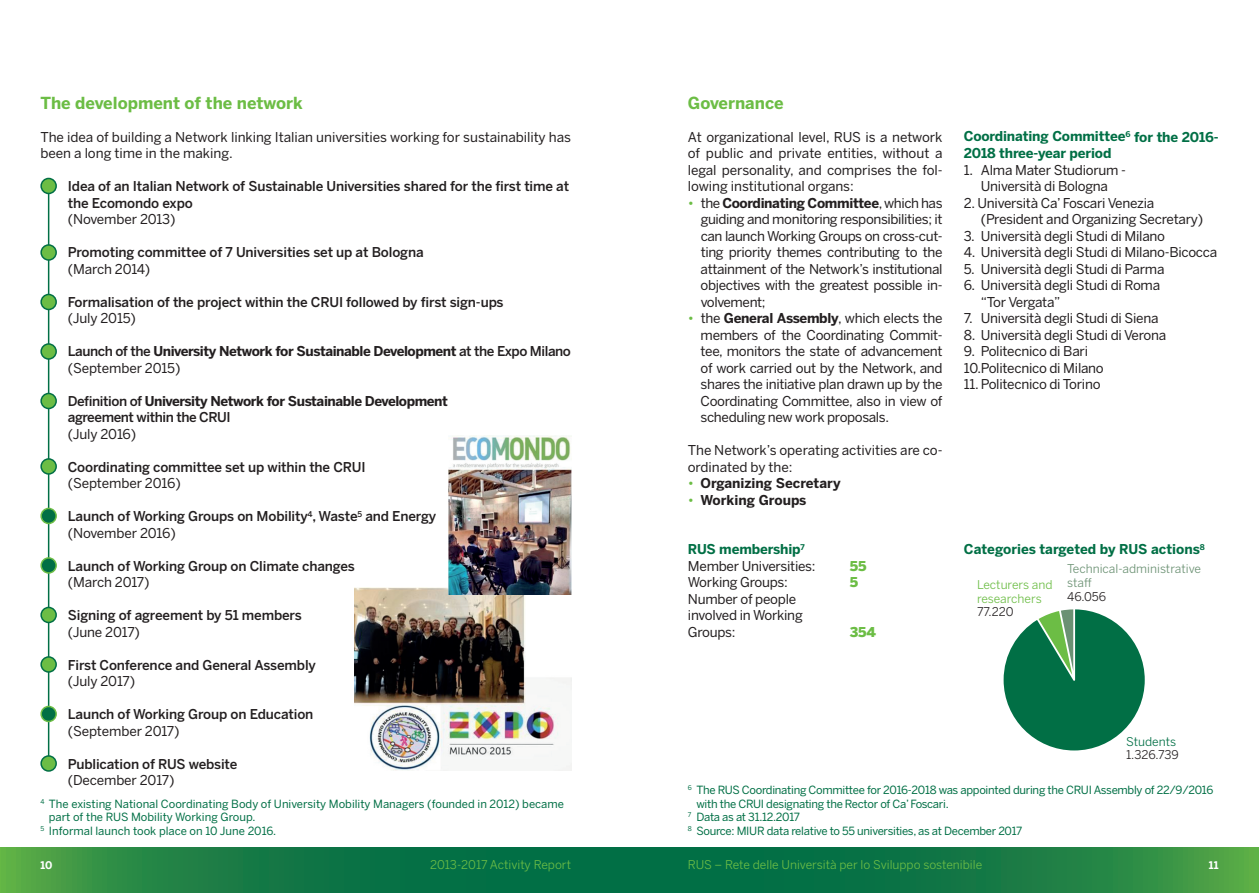
<style>
.page{position:relative;width:1259px;height:893px;background:#fff}
.page>*{position:absolute;margin:0;border:0;box-sizing:border-box;transform-origin:0 0}
.t1{font:700 16.5px "Benton Sans";color:#6cbd45}
.t2{font:13.5px/16.5px "Benton Sans";letter-spacing:-.02em;color:#231f20}
.t3{font:500 13.5px/16.5px "Benton Sans";letter-spacing:-.01em;color:#231f20}
.t4{font:700 13.5px/16.5px "Benton Sans";letter-spacing:-.03em;color:#231f20}
.t5{font:700 13.5px/16.5px "Benton Sans";letter-spacing:-.01em;color:#016f45}
.t6{font:700 13.5px "Benton Sans";color:#231f20}
.t7{font:900 13.5px "Benton Sans";color:#6cbd45}
.t8{font:12px/13.5px "Benton Sans";color:#6cbd45}
.t9{font:12px/14.4px "Benton Sans";color:#6b9173}
.t10{font:12px "Benton Sans";color:#231f20}
.t11{font:12px "Benton Sans";color:#016f45}
.t12{font:11.25px "Benton Sans";letter-spacing:-.025em;color:#016f45}
.t13{font:11.25px "Benton Sans";color:#016f45}
.t14{font:700 10.5px "Benton Sans";color:#fff}
.s1{font-weight:500}
.s2{font-weight:400}
.s3{color:#6cbd45}
.s4{font-weight:700}
.s5{font-weight:400;color:#6cbd45}
.s6{font-weight:700;color:#016f45}
</style>
<div class="page">
<svg style="left:0;top:847px;width:1259px;height:46px;background:#187d45"></svg>
<hr style="left:48px;top:193px;width:1px;height:570px;background:#016f45">
<div style="left:41px;top:178px;width:15px;height:15px;background:#6cbd45;border-radius:50%"></div>
<div style="left:40px;top:178px;width:17px;height:16px;border:2px solid #016f45;border-radius:50%"></div>
<div style="left:41px;top:393px;width:15px;height:15px;background:#6cbd45;border-radius:50%"></div>
<div style="left:40px;top:393px;width:17px;height:16px;border:2px solid #016f45;border-radius:50%"></div>
<div style="left:41px;top:607px;width:15px;height:15px;background:#6cbd45;border-radius:50%"></div>
<div style="left:40px;top:607px;width:17px;height:16px;border:2px solid #016f45;border-radius:50%"></div>
<div style="left:41px;top:294px;width:15px;height:15px;background:#6cbd45;border-radius:50%"></div>
<div style="left:40px;top:294px;width:17px;height:16px;border:2px solid #016f45;border-radius:50%"></div>
<div style="left:41px;top:508px;width:15px;height:15px;background:#016f45;border-radius:50%"></div>
<div style="left:40px;top:508px;width:17px;height:16px;border:2px solid #6cbd45;border-radius:50%"></div>
<div style="left:41px;top:706px;width:15px;height:15px;background:#016f45;border-radius:50%"></div>
<div style="left:40px;top:706px;width:17px;height:16px;border:2px solid #6cbd45;border-radius:50%"></div>
<div style="left:41px;top:245px;width:15px;height:15px;background:#6cbd45;border-radius:50%"></div>
<div style="left:40px;top:244px;width:17px;height:17px;border:2px solid #016f45;border-radius:50%"></div>
<div style="left:41px;top:459px;width:15px;height:15px;background:#6cbd45;border-radius:50%"></div>
<div style="left:40px;top:458px;width:17px;height:17px;border:2px solid #016f45;border-radius:50%"></div>
<div style="left:41px;top:657px;width:15px;height:15px;background:#6cbd45;border-radius:50%"></div>
<div style="left:40px;top:656px;width:17px;height:17px;border:2px solid #016f45;border-radius:50%"></div>
<div style="left:41px;top:344px;width:15px;height:15px;background:#6cbd45;border-radius:50%"></div>
<div style="left:40px;top:343px;width:17px;height:17px;border:2px solid #016f45;border-radius:50%"></div>
<div style="left:41px;top:558px;width:15px;height:15px;background:#016f45;border-radius:50%"></div>
<div style="left:40px;top:557px;width:17px;height:17px;border:2px solid #6cbd45;border-radius:50%"></div>
<div style="left:41px;top:756px;width:15px;height:15px;background:#6cbd45;border-radius:50%"></div>
<div style="left:40px;top:755px;width:17px;height:17px;border:2px solid #016f45;border-radius:50%"></div>
<img style="left:354px;top:588px;width:217px;height:183px">
<img style="left:449px;top:436px;width:122px;height:158px">
<svg style="left:1003px;top:609px;width:141px;height:141px"></svg>
<p class="t1" style="left:40px;top:93px;width:264px">The development of the network</p>
<p class="t1" style="left:688px;top:93px;width:97px">Governance</p>
<p class="t2" style="left:40px;top:128px;width:532px">The idea of building a Network linking Italian universities working for sustainability has been a long time in the making.</p>
<p class="t3" style="left:68px;top:178px;width:503px">Idea of an Italian Network of Sustainable Universities shared for the first time at the Ecomondo expo</p>
<p class="t2" style="left:68px;top:211px;width:109px">(November 2013)</p>
<p class="t3" style="left:68px;top:244px;width:357px">Promoting committee of 7 Universities set up at Bologna</p>
<p class="t2" style="left:68px;top:260px;width:84px">(March 2014)</p>
<p class="t3" style="left:68px;top:293px;width:437px">Formalisation of the project within the CRUI followed by first sign-ups</p>
<p class="t2" style="left:68px;top:310px;width:70px">(July 2015)</p>
<p class="t4" style="left:68px;top:343px;width:505px"><span class="s1">Launch of the</span> University Network for Sustainable Development <span class="s1">at the Expo Milano </span><span class="s2">(September 2015)</span></p>
<p class="t4" style="left:68px;top:392px;width:381px"><span class="s1">Definition of</span> University Network for Sustainable Development <span class="s1">agreement within the CRUI</span></p>
<p class="t2" style="left:68px;top:425px;width:70px">(July 2016)</p>
<p class="t3" style="left:68px;top:458px;width:299px">Coordinating committee set up within the CRUI</p>
<p class="t2" style="left:68px;top:475px;width:114px">(September 2016)</p>
<p class="t3" style="left:68px;top:508px;width:370px">Launch of Working Groups on Mobility<sup>4</sup>, Waste<sup>5</sup> and Energy <span class="s2">(November 2016)</span></p>
<p class="t3" style="left:68px;top:557px;width:288px">Launch of Working Group on Climate changes</p>
<p class="t2" style="left:68px;top:574px;width:83px">(March 2017)</p>
<p class="t3" style="left:68px;top:607px;width:235px">Signing of agreement by 51 members</p>
<p class="t2" style="left:68px;top:623px;width:74px">(June 2017)</p>
<p class="t3" style="left:68px;top:656px;width:250px">First Conference and General Assembly</p>
<p class="t2" style="left:68px;top:673px;width:69px">(July 2017)</p>
<p class="t3" style="left:68px;top:706px;width:247px">Launch of Working Group on Education</p>
<p class="t2" style="left:68px;top:722px;width:113px">(September 2017)</p>
<p class="t3" style="left:68px;top:755px;width:171px">Publication of RUS website</p>
<p class="t2" style="left:68px;top:772px;width:108px">(December 2017)</p>
<p class="t13" style="left:40px;top:797px;width:525px"><sup>4</sup> The existing National Coordinating Body of University Mobility Managers (founded in 2012) became</p>
<p class="t13" style="left:49px;top:810px;width:208px">part of the RUS Mobility Working Group.</p>
<p class="t13" style="left:40px;top:824px;width:237px"><sup>5</sup> Informal launch took place on 10 June 2016.</p>
<p class="t2" style="left:688px;top:128px;width:256px;text-align:justify">At organizational level, RUS is a network of public and private entities, without a legal personality, and comprises the fol&shy;lowing institutional organs:</p>
<p class="t2" style="left:700px;top:194px;width:243px;text-align:justify;text-indent:-13px"><span class="s3">•</span> the <span class="s4">Coordinating Committee</span>,which has guiding and monitoring responsibilities; it can launch Working Groups on cross-cut&shy;ting priority themes contributing to the attainment of the Network’s institutional objectives with the greatest possible in&shy;volvement;</p>
<p class="t2" style="left:700px;top:310px;width:243px;text-align:justify;text-indent:-13px"><span class="s3">•</span> the <span class="s4">General Assembly</span>, which elects the members of the Coordinating Commit&shy;tee, monitors the state of advancement of work carried out by the Network, and shares the initiative plan drawn up by the Coordinating Committee, also in view of scheduling new work proposals.</p>
<p class="t2" style="left:688px;top:442px;width:256px">The Network’s operating activities are co&shy;ordinated by the:</p>
<p class="t6" style="left:688px;top:475px;width:154px"><span class="s5">•</span> Organizing Secretary</p>
<p class="t6" style="left:688px;top:491px;width:120px"><span class="s5">•</span> Working Groups</p>
<p class="t5" style="left:964px;top:128px;width:256px">Coordinating Committee<sup>6</sup> for the 2016-<br>2018 three-year period</p>
<p class="t2" style="left:964px;top:161px;width:164px;text-align:center">1. Alma Mater Studiorum -<br>Università di Bologna</p>
<p class="t2" style="left:981px;top:194px;width:224px;text-indent:-17px">2. Università Ca’Foscari Venezia (President and Organizing Secretary)</p>
<p class="t2" style="left:964px;top:227px;width:203px">3. Università degli Studi di Milano</p>
<p class="t2" style="left:964px;top:244px;width:255px">4. Università degli Studi di Milano-Bicocca</p>
<p class="t2" style="left:964px;top:260px;width:202px">5. Università degli Studi di Parma</p>
<p class="t2" style="left:981px;top:277px;width:181px;text-indent:-17px">6. Università degli Studi di Roma “Tor Vergata”</p>
<p class="t2" style="left:964px;top:310px;width:196px">7. Università degli Studi di Siena</p>
<p class="t2" style="left:964px;top:326px;width:204px">8. Università degli Studi di Verona</p>
<p class="t2" style="left:964px;top:343px;width:126px">9. Politecnico di Bari</p>
<p class="t2" style="left:964px;top:359px;width:141px">10. Politecnico di Milano</p>
<p class="t2" style="left:964px;top:376px;width:138px">11. Politecnico di Torino</p>
<p class="t2" style="left:688px;top:541px;width:129px"><span class="s6">RUS membership</span><sup>7<br></sup>Member Universities:</p>
<p class="t7" style="left:850px;top:558px;width:18px">55</p>
<p class="t2" style="left:688px;top:574px;width:101px">Working Groups:</p>
<p class="t7" style="left:850px;top:574px;width:10px">5</p>
<p class="t2" style="left:688px;top:590px;width:116px">Number of people involved in Working<br>Groups:</p>
<p class="t7" style="left:850px;top:624px;width:27px">354</p>
<p class="t5" style="left:964px;top:541px;width:242px">Categories targeted by RUS actions<sup>8</sup></p>
<p class="t8" style="left:977px;top:578px;width:77px">Lecturers and researchers</p>
<p class="t10" style="left:977px;top:605px;width:38px">77.220</p>
<p class="t9" style="left:1067px;top:561px;width:135px">Technical-administrative staff</p>
<p class="t10" style="left:1067px;top:590px;width:41px">46.056</p>
<p class="t11" style="left:1126px;top:734px;width:52px">Students</p>
<p class="t10" style="left:1126px;top:748px;width:54px">1.326.739</p>
<p class="t12" style="left:688px;top:783px;width:527px"><sup>6</sup> The RUS Coordinating Committee for 2016-2018 was appointed during the CRUI Assembly of 22/9/2016</p>
<p class="t12" style="left:696px;top:797px;width:254px">with the CRUI designating the Rector of Ca’Foscari.</p>
<p class="t12" style="left:688px;top:810px;width:113px"><sup>7</sup> Data as at 31.12.2017</p>
<p class="t12" style="left:688px;top:824px;width:336px"><sup>8</sup> Source: MIUR data relative to 55 universities, as at December 2017</p>
<p class="t14" style="left:40px;top:859px;width:14px">10</p>
<p class="t8" style="left:430px;top:858px;width:142px">2013-2017 Activity Report</p>
<p class="t8" style="left:688px;top:858px;width:296px">RUS – Rete delle Università per lo Sviluppo sostenibile</p>
<p class="t14" style="left:1209px;top:859px;width:11px">11</p>
</div>
